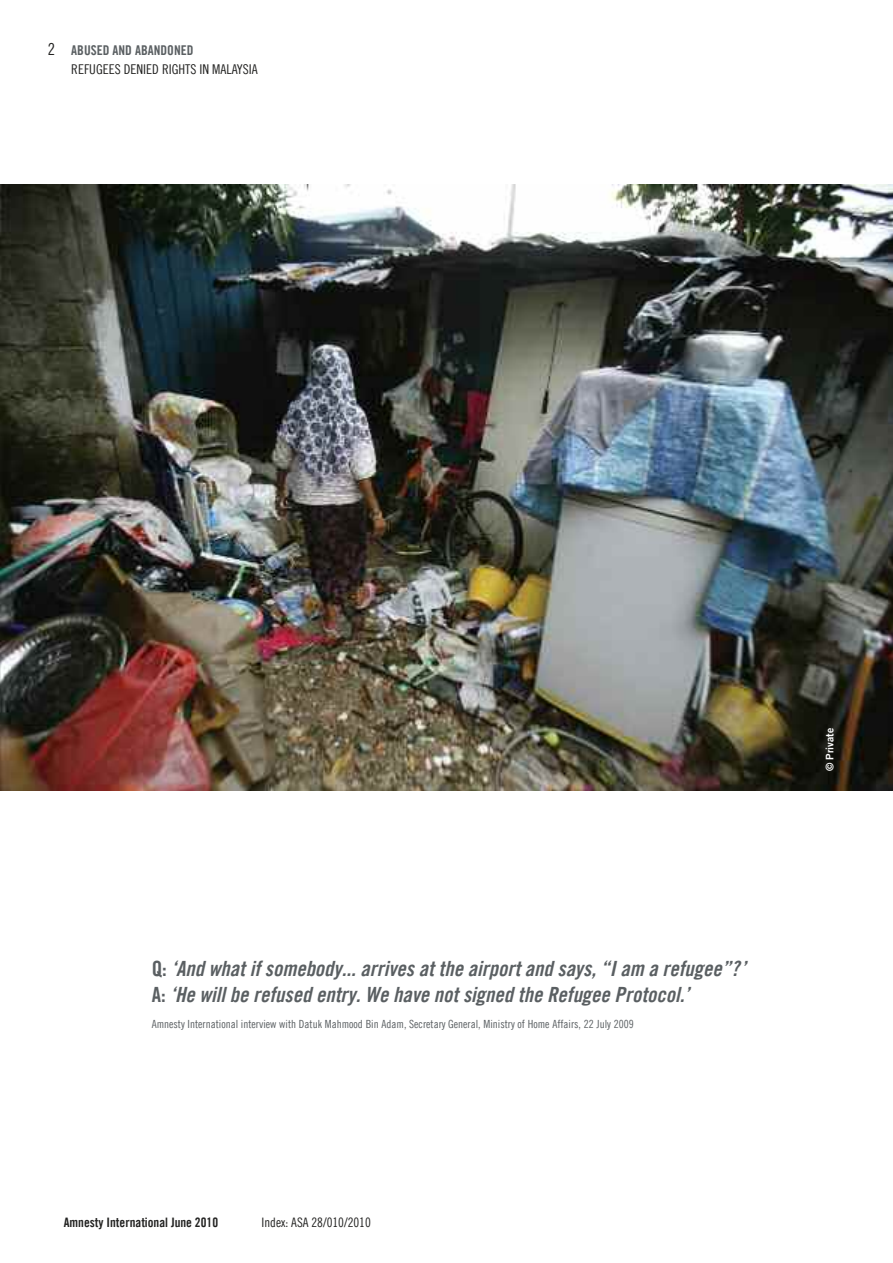
<style>
.page{position:relative;width:893px;height:1263px;background:#fff}
.page>*{position:absolute;margin:0;border:0;box-sizing:border-box;transform-origin:0 0}
.t1{font:21px/25.5px "Amnesty Trade Gothic Bd Cn 20 Ob";color:#5a5f62}
.t2{font:16.5px "Amnesty Trade Gothic Cn 18";color:#222221}
.t3{font:13.5px "Amnesty Trade Gothic Cn 18";color:#222221}
.t4{font:13.5px "Amnesty Trade Gothic Bd Cn 20";color:#5a5f62}
.t5{font:13.05px "Amnesty Trade Gothic Bd Cn 20";color:#222221}
.t6{font:13.05px "Amnesty Trade Gothic Cn 18";color:#222221}
.t7{font:11.25px "Amnesty Trade Gothic Cn 18";color:#5a5f62}
.t8{font:10.5px "Amnesty Trade Gothic Bd 2";color:#fff}
.s1{font-family:"Amnesty Trade Gothic Bd Cn 20"}
</style>
<div class="page">
<img style="left:0;top:185px;width:893px;height:606px">
<p class="t2" style="left:48px;top:39px;width:9px">2</p>
<p class="t4" style="left:71px;top:42px;width:124px">abused and abandoned</p>
<p class="t3" style="left:71px;top:61px;width:188px">refugees denied rights in malaysia</p>
<p class="t1" style="left:152px;top:956px;width:596px"><span class="s1">Q:</span> ‘And what if somebody... arrives at the airport and says, “I am a refugee”?’ <span class="s1">a:</span> ‘He will be refused entry. We have not signed the Refugee Protocol.’</p>
<p class="t7" style="left:152px;top:1017px;width:483px">amnesty international interview with datuk mahmood Bin adam, secretary general, ministry of home affairs, 22 July 2009</p>
<p class="t5" style="left:64px;top:1214px;width:156px">amnesty International June 2010</p>
<p class="t6" style="left:261px;top:1214px;width:111px">index: asa 28/010/2010</p>
<p class="t8" style="left:823px;top:771px;width:45px;rotate:-90deg">© Private</p>
</div>
